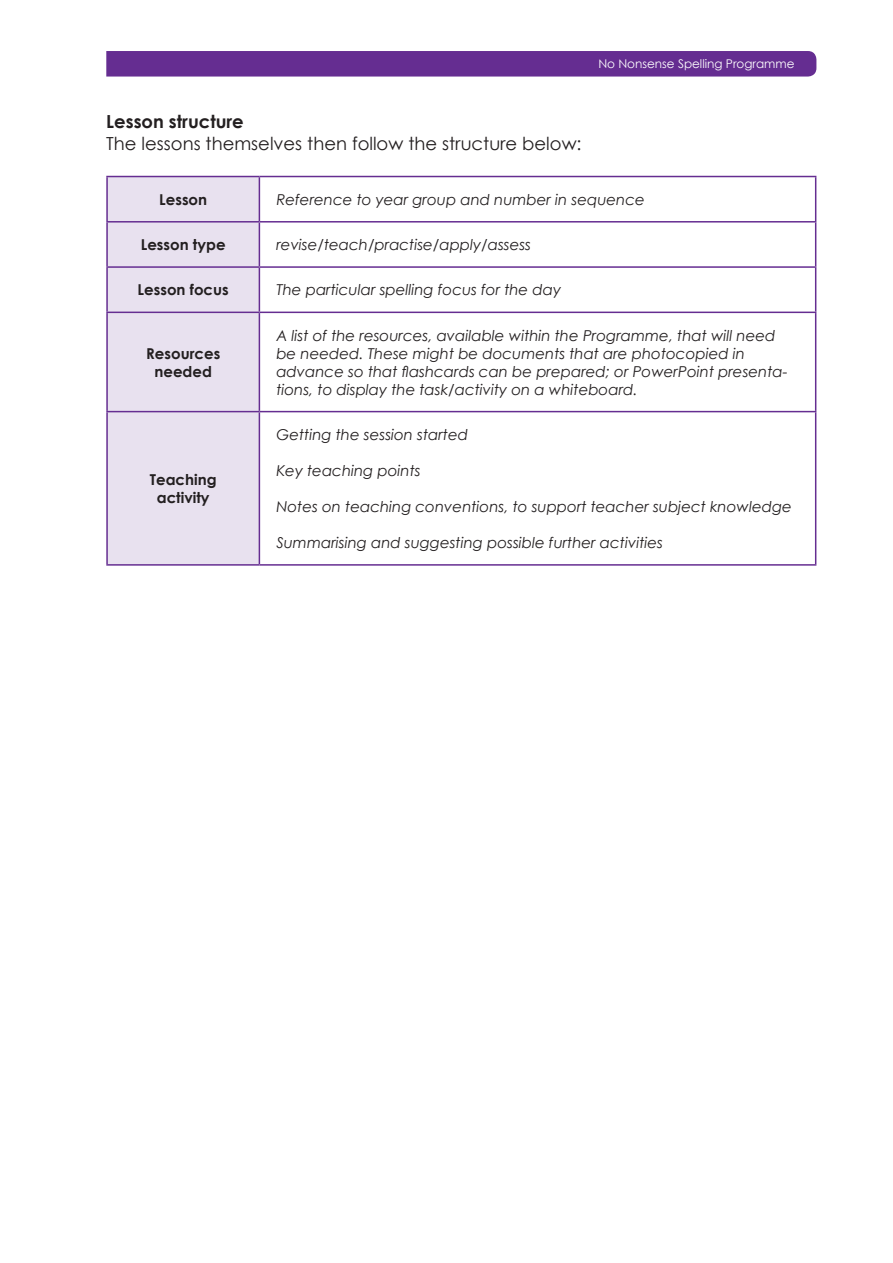
<style>
.page{position:relative;width:893px;height:1263px;background:#fff}
.page>*{position:absolute;margin:0;border:0;box-sizing:border-box;transform-origin:0 0}
.t1{font:18px "Century Gothic";color:#231f20}
.t2{font:700 18px "Century Gothic";color:#231f20}
.t3{font:italic 15px/18px "Century Gothic";color:#231f20}
.t4{font:700 15px/18px "Century Gothic";color:#231f20;text-align:center}
.t5{font:12px "Century Gothic";color:#fff}
</style>
<div class="page">
<div style="left:108px;top:177px;width:151px;height:387px;background:#e8e1ef"></div>
<hr style="left:106px;top:176px;width:153px;height:1px;background:#652d91">
<hr style="left:106px;top:177px;width:2px;height:44px;background:#652d91">
<hr style="left:259px;top:176px;width:557px;height:1px;background:#652d91">
<hr style="left:259px;top:177px;width:1px;height:44px;background:#652d91">
<hr style="left:815px;top:177px;width:1px;height:44px;background:#652d91">
<hr style="left:106px;top:221px;width:153px;height:2px;background:#652d91">
<hr style="left:106px;top:223px;width:2px;height:43px;background:#652d91">
<hr style="left:259px;top:221px;width:557px;height:2px;background:#652d91">
<hr style="left:259px;top:223px;width:1px;height:43px;background:#652d91">
<hr style="left:815px;top:223px;width:1px;height:43px;background:#652d91">
<hr style="left:106px;top:266px;width:153px;height:2px;background:#652d91">
<hr style="left:106px;top:268px;width:2px;height:44px;background:#652d91">
<hr style="left:259px;top:266px;width:557px;height:2px;background:#652d91">
<hr style="left:259px;top:268px;width:1px;height:44px;background:#652d91">
<hr style="left:815px;top:268px;width:1px;height:44px;background:#652d91">
<hr style="left:106px;top:312px;width:153px;height:1px;background:#652d91">
<hr style="left:106px;top:313px;width:2px;height:98px;background:#652d91">
<hr style="left:259px;top:312px;width:557px;height:1px;background:#652d91">
<hr style="left:259px;top:313px;width:1px;height:98px;background:#652d91">
<hr style="left:815px;top:313px;width:1px;height:98px;background:#652d91">
<hr style="left:106px;top:411px;width:153px;height:1px;background:#652d91">
<hr style="left:106px;top:412px;width:2px;height:152px;background:#652d91">
<hr style="left:259px;top:411px;width:557px;height:1px;background:#652d91">
<hr style="left:259px;top:412px;width:1px;height:152px;background:#652d91">
<hr style="left:815px;top:412px;width:1px;height:152px;background:#652d91">
<hr style="left:106px;top:564px;width:153px;height:2px;background:#652d91">
<hr style="left:259px;top:564px;width:557px;height:2px;background:#652d91">
<div style="left:106px;top:51px;width:710px;height:26px;background:#652d91"></div>
<p class="t2" style="left:106px;top:110px;width:139px">Lesson structure</p>
<p class="t1" style="left:106px;top:132px;width:477px">The lessons themselves then follow the structure below:</p>
<p class="t5" style="left:598px;top:57px;width:198px">No Nonsense Spelling Programme</p>
<p class="t4" style="left:159px;top:190px;width:49px">Lesson</p>
<p class="t3" style="left:276px;top:190px;width:370px">Reference to year group and number in sequence</p>
<p class="t4" style="left:141px;top:235px;width:86px">Lesson type</p>
<p class="t3" style="left:276px;top:235px;width:256px">revise/teach/practise/apply/assess</p>
<p class="t4" style="left:138px;top:280px;width:93px">Lesson focus</p>
<p class="t3" style="left:276px;top:281px;width:286px">The particular spelling focus for the day</p>
<p class="t4" style="left:146px;top:344px;width:76px">Resources needed</p>
<p class="t4" style="left:150px;top:470px;width:68px">Teaching</p>
<p class="t4" style="left:157px;top:488px;width:54px">activity</p>
<p class="t3" style="left:276px;top:326px;width:513px">A list of the resources, available within the Programme, that will need be needed. These might be documents that are photocopied in advance so that flashcards can be prepared; or PowerPoint presenta&shy;tions, to display the task/activity on a whiteboard.</p>
<p class="t3" style="left:276px;top:425px;width:193px">Getting the session started</p>
<p class="t3" style="left:276px;top:461px;width:146px">Key teaching points</p>
<p class="t3" style="left:276px;top:497px;width:517px">Notes on teaching conventions, to support teacher subject knowledge</p>
<p class="t3" style="left:276px;top:533px;width:388px">Summarising and suggesting possible further activities</p>
</div>
